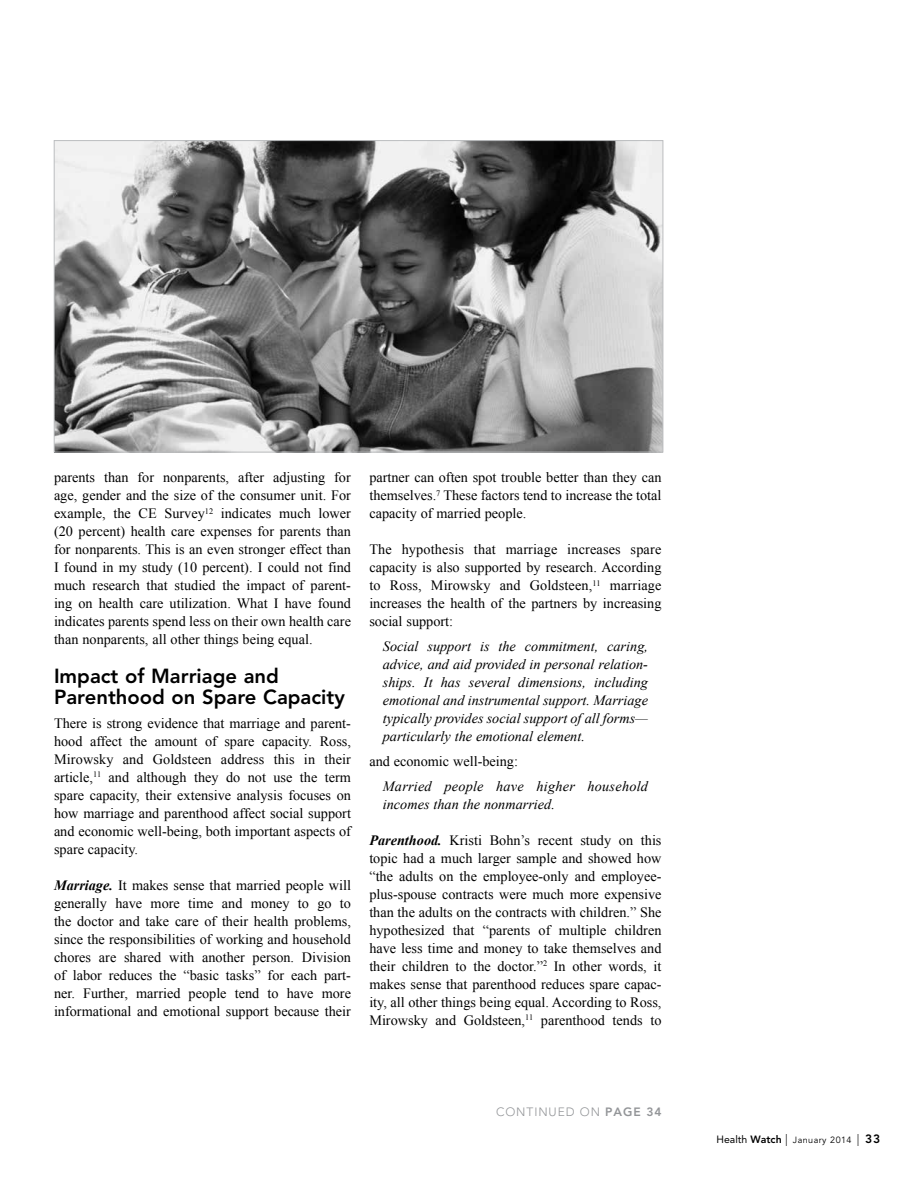
<style>
.page{position:relative;width:918px;height:1188px;background:#fff}
.page>*{position:absolute;margin:0;border:0;box-sizing:border-box;transform-origin:0 0}
.t1{font:800 20.25px/21px "Avenir LT Std";color:#000}
.t2{font:14.25px/18px "Times New Roman";color:#000;text-align:justify}
.t3{font:italic 14.25px/18px "Times New Roman";color:#000;text-align:justify}
.t4{font:300 12px "Avenir LT Std";letter-spacing:.075em;color:#939598}
.t5{font:9px "Avenir LT Std";letter-spacing:.05em;color:#000}
.s1{font-weight:700;font-style:italic}
.s2{font-weight:800}
.s3{font-size:10.5px}
.s4{font-weight:800;font-size:10.5px}
.s5{font-weight:300;font-size:12px}
.s6{font-weight:800;font-size:12px}
</style>
<div class="page">
<img style="left:56px;top:142px;width:605px;height:308px">
<p class="t2" style="left:54px;top:468px;width:299px">parents than for nonparents, after adjusting for age, gender and the size of the consumer unit. For example, the CE Survey<sup>12</sup> indicates much lower (20 percent) health care expenses for parents than for nonparents. This is an even stronger effect than I found in my study (10 percent). I could not find much research that studied the impact of parent&shy;ing on health care utilization. What I have found indicates parents spend less on their own health care than nonparents, all other things being equal.</p>
<h1 class="t1" style="left:54px;top:666px;width:292px">Impact of Marriage and<br>Parenthood on Spare Capacity</h1>
<p class="t2" style="left:54px;top:714px;width:299px">There is strong evidence that marriage and parent&shy;hood affect the amount of spare capacity. Ross, Mirowsky and Goldsteen address this in their article,<sup>11</sup> and although they do not use the term spare capacity, their extensive analysis focuses on how marriage and parenthood affect social support and economic well-being, both important aspects of spare capacity.</p>
<p class="t2" style="left:54px;top:876px;width:299px"><span class="s1">Marriage.</span> It makes sense that married people will generally have more time and money to go to the doctor and take care of their health problems, since the responsibilities of working and household chores are shared with another person. Division of labor reduces the “basic tasks” for each part&shy;ner. Further, married people tend to have more informational and emotional support because their</p>
<p class="t2" style="left:369px;top:468px;width:294px">partner can often spot trouble better than they can themselves.<sup>7</sup> These factors tend to increase the total capacity of married people.</p>
<p class="t2" style="left:369px;top:540px;width:294px">The hypothesis that marriage increases spare capacity is also supported by research. According to Ross, Mirowsky and Goldsteen,<sup>11</sup> marriage increases the health of the partners by increasing social support:</p>
<p class="t3" style="left:383px;top:637px;width:267px">Social support is the commitment, caring, advice, and aid provided in personal relation&shy;ships. It has several dimensions, including emotional and instrumental support. Marriage typically provides social support of all forms— particularly the emotional element.</p>
<p class="t2" style="left:369px;top:752px;width:150px">and economic well-being:</p>
<p class="t3" style="left:383px;top:777px;width:267px">Married people have higher household incomes than the nonmarried.</p>
<p class="t2" style="left:369px;top:831px;width:294px"><span class="s1">Parenthood.</span> Kristi Bohn’s recent study on this topic had a much larger sample and showed how “the adults on the employee-only and employee&shy;plus-spouse contracts were much more expensive than the adults on the contracts with children.” She hypothesized that “parents of multiple children have less time and money to take themselves and their children to the doctor.”<sup>2</sup> In other words, it makes sense that parenthood reduces spare capac&shy;ity, all other things being equal. According to Ross, Mirowsky and Goldsteen,<sup>11</sup> parenthood tends to</p>
<p class="t4" style="left:496px;top:1105px;width:167px">CONTI NUED ON <span class="s2">page 34</span></p>
<p class="t5" style="left:717px;top:1135px;width:165px"><span class="s3">Health</span> <span class="s4">Watch</span> <span class="s5">|</span> January 2014 <span class="s5">|</span> <span class="s6">33</span></p>
</div>
